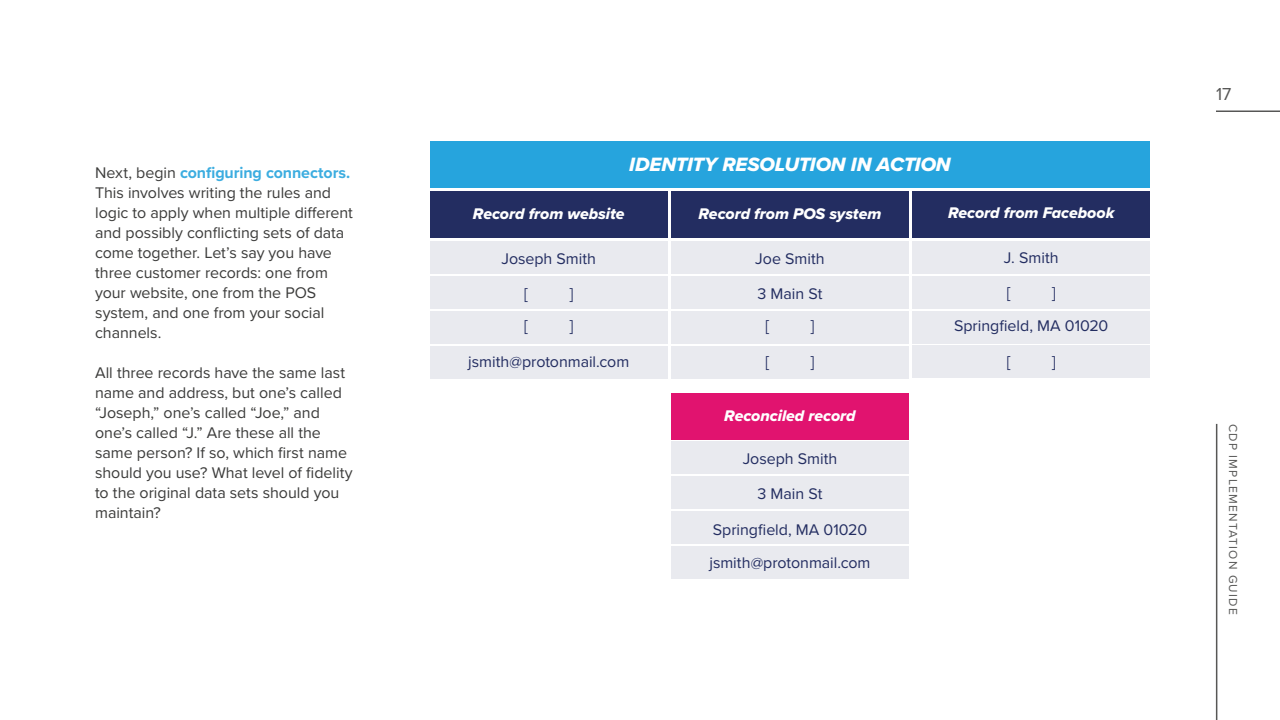
<style>
.page{position:relative;width:1280px;height:720px;background:#fff}
.page>*{position:absolute;margin:0;border:0;box-sizing:border-box;transform-origin:0 0}
.t1{font:20px "Proxima Nova Extrabld It";letter-spacing:-.005em;color:#fff}
.t2{font:18px "Proxima Nova";color:#575756}
.t3{font:16px/20px "Proxima Nova";letter-spacing:-.005em;color:#3c3c3b}
.t4{font:16px/34.7px "Proxima Nova";color:#232d61;text-align:center}
.t5{font:16px "Proxima Nova Extrabld It";letter-spacing:-.005em;color:#fff}
.t6{font:12px "Proxima Nova";letter-spacing:.1em;color:#575756}
.s1{font-weight:700;color:#3cade0}
</style>
<div class="page">
<div style="left:430px;top:142px;width:720px;height:46px;background:#26a4dd"></div>
<div style="left:430px;top:191px;width:238px;height:46px;background:#232d61"></div>
<div style="left:671px;top:191px;width:238px;height:46px;background:#232d61"></div>
<div style="left:912px;top:191px;width:238px;height:46px;background:#232d61"></div>
<div style="left:430px;top:241px;width:238px;height:32px;background:#e9eaef"></div>
<div style="left:671px;top:241px;width:238px;height:32px;background:#e9eaef"></div>
<div style="left:912px;top:241px;width:238px;height:32px;background:#e9eaef"></div>
<div style="left:430px;top:276px;width:238px;height:32px;background:#e9eaef"></div>
<div style="left:671px;top:276px;width:238px;height:32px;background:#e9eaef"></div>
<div style="left:912px;top:276px;width:238px;height:32px;background:#e9eaef"></div>
<div style="left:430px;top:311px;width:238px;height:32px;background:#e9eaef"></div>
<div style="left:671px;top:311px;width:238px;height:32px;background:#e9eaef"></div>
<div style="left:912px;top:311px;width:238px;height:32px;background:#e9eaef"></div>
<div style="left:430px;top:346px;width:238px;height:32px;background:#e9eaef"></div>
<div style="left:671px;top:346px;width:238px;height:32px;background:#e9eaef"></div>
<div style="left:912px;top:346px;width:238px;height:32px;background:#e9eaef"></div>
<div style="left:671px;top:393px;width:238px;height:46px;background:#e1136f"></div>
<div style="left:671px;top:442px;width:238px;height:32px;background:#e9eaef"></div>
<div style="left:671px;top:477px;width:238px;height:32px;background:#e9eaef"></div>
<div style="left:671px;top:511px;width:238px;height:32px;background:#e9eaef"></div>
<div style="left:671px;top:546px;width:238px;height:32px;background:#e9eaef"></div>
<hr style="left:1216px;top:424px;width:1px;height:296px;background:#575756">
<hr style="left:1216px;top:110px;width:64px;height:2px;background:#575756">
<p class="t3" style="left:95px;top:163px;width:259px">Next, begin <span class="s1">configuring connectors.<br></span>This involves writing the rules and logic to apply when multiple different and possibly conflicting sets of data come together. Let’s say you have three customer records: one from your website, one from the POS system, and one from your social channels.</p>
<p class="t3" style="left:95px;top:363px;width:259px">All three records have the same last name and address, but one’s called “Joseph,” one’s called “Joe,” and one’s called “J.” Are these all the same person? If so, which first name should you use? What level of fidelity to the original data sets should you maintain?</p>
<p class="t1" style="left:629px;top:150px;width:323px">IDENTITY RESOLUTION IN ACTION</p>
<p class="t5" style="left:473px;top:202px;width:153px">Record from website</p>
<p class="t5" style="left:698px;top:202px;width:185px">Record from POS system</p>
<p class="t5" style="left:948px;top:201px;width:168px">Record from Facebook</p>
<p class="t4" style="left:501px;top:242px;width:96px">Joseph Smith</p>
<p class="t4" style="left:755px;top:242px;width:71px">Joe Smith</p>
<p class="t4" style="left:1004px;top:240px;width:56px">J. Smith</p>
<p class="t4" style="left:524px;top:276px;width:5px">[</p>
<p class="t4" style="left:569px;top:276px;width:5px">]</p>
<p class="t4" style="left:758px;top:276px;width:66px">3 Main St</p>
<p class="t4" style="left:1007px;top:276px;width:5px">[</p>
<p class="t4" style="left:1052px;top:276px;width:5px">]</p>
<p class="t4" style="left:524px;top:309px;width:5px">[</p>
<p class="t4" style="left:569px;top:309px;width:5px">]</p>
<p class="t4" style="left:765px;top:309px;width:5px">[</p>
<p class="t4" style="left:811px;top:309px;width:5px">]</p>
<p class="t4" style="left:954px;top:309px;width:156px">Springfield, MA 01020</p>
<p class="t4" style="left:468px;top:345px;width:163px">jsmith@protonmail.com</p>
<p class="t4" style="left:765px;top:345px;width:5px">[</p>
<p class="t4" style="left:811px;top:345px;width:5px">]</p>
<p class="t4" style="left:1007px;top:345px;width:5px">[</p>
<p class="t4" style="left:1052px;top:345px;width:5px">]</p>
<p class="t5" style="left:724px;top:404px;width:133px">Reconciled record</p>
<p class="t4" style="left:743px;top:442px;width:96px">Joseph Smith<br>3 Main St</p>
<p class="t4" style="left:709px;top:513px;width:163px;line-height:33px;text-align:left">Springfield, MA 01020 jsmith@protonmail.com</p>
<p class="t2" style="left:1216px;top:83px;width:17px">17</p>
<p class="t6" style="left:1240px;top:424px;width:192px;rotate:90deg">CDP IMPLEMENTATION GUIDE</p>
</div>
